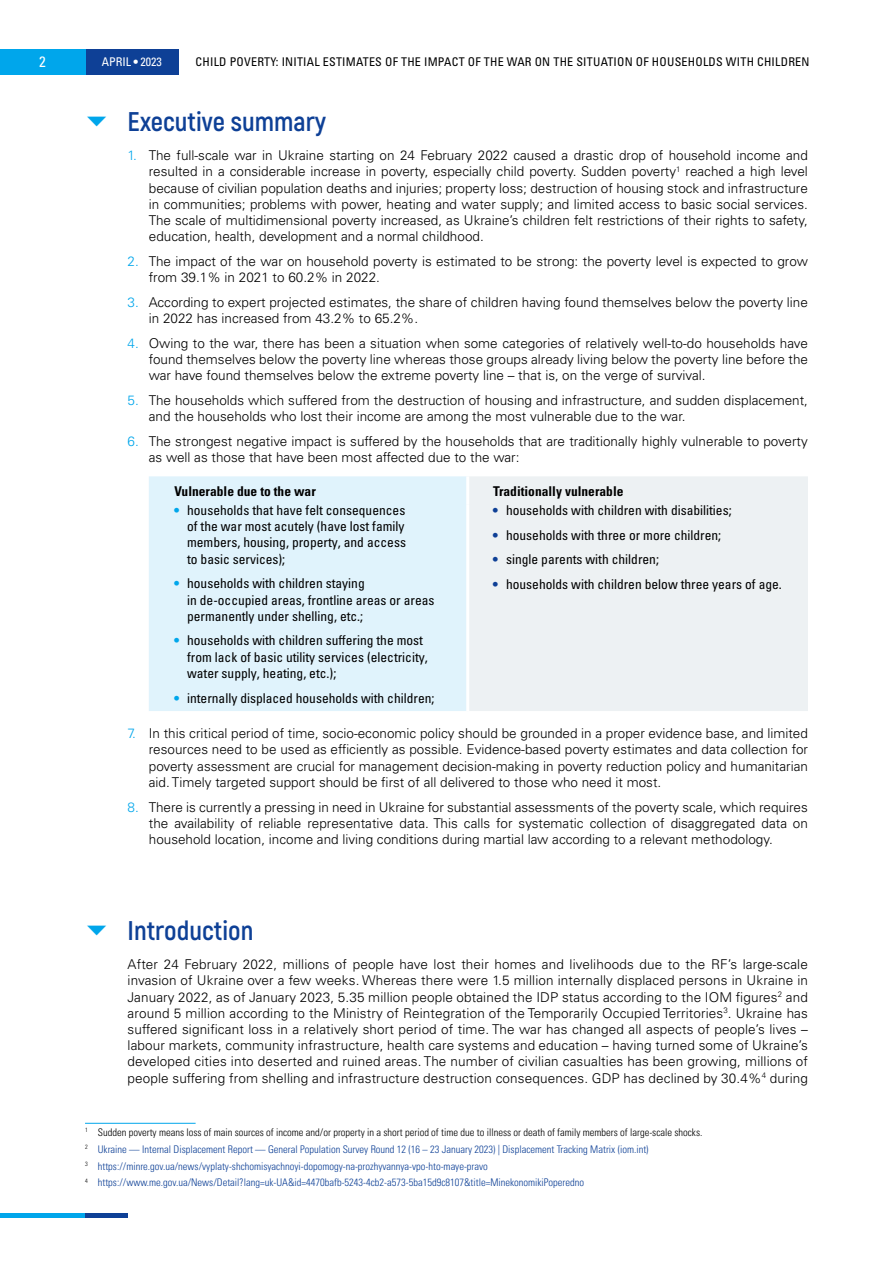
<style>
.page{position:relative;width:893px;height:1263px;background:#fff}
.page>*{position:absolute;margin:0;border:0;box-sizing:border-box;transform-origin:0 0}
.t1{font:700 27px "Akrobat";color:#0e4096}
.t2{font:condensed 15px "Univers LTCYR 57";color:#fff}
.Bullet-0{font:300 13.5px/16.2px "Univers LTCYR 45";color:#000;text-align:justify}
.Main-0{font:300 13.5px/16.2px "Univers LTCYR 45";letter-spacing:.01em;color:#000;text-align:justify}
.Main-0-2{font:condensed 13.5px/16.2px "Univers LTCYR 57";color:#000}
.Main-0-3{font:13.5px "Univers LTCYR 67 Bold Cond";color:#000}
.t3{font:condensed 12px "Univers LTCYR 57";letter-spacing:.02em;color:#000}
.t4{font:condensed 12px "Univers LTCYR 57";color:#fff}
.Snoska{font:10.5px "Univers LTCYR 47 Light Cond";color:#0e4096}
.Snoska-2{font:10.5px "Univers LTCYR 47 Light Cond";color:#000}
.s1{font-family:"PF Din Display Pro";font-weight:100;color:#00a6eb}
.s2{color:#00a6eb}
.s3{color:#0e4096}
</style>
<div class="page">
<div style="left:149px;top:476px;width:317px;height:235px;background:#e0f3fc"></div>
<div style="left:469px;top:476px;width:339px;height:235px;background:#edf1f3"></div>
<hr style="left:85px;top:1123px;width:111px;height:1px;background:#00a6eb">
<hr style="left:0;top:1213px;width:85px;height:4px;background:#00a6eb">
<div style="left:85px;top:49px;width:94px;height:26px;background:#0e4096"></div>
<hr style="left:85px;top:1213px;width:43px;height:4px;background:#0e4096">
<div style="left:0;top:49px;width:85px;height:26px;background:#00a6eb"></div>
<p class="t2" style="left:39px;top:53px;width:8px">2</p>
<p class="t4" style="left:102px;top:54px;width:61px">APRIL • 2023</p>
<p class="t3" style="left:196px;top:54px;width:615px">CHILD POVERTY: INITIAL ESTIMATES OF THE IMPACT OF THE WAR ON THE SITUATION OF HOUSEHOLDS WITH CHILDREN</p>
<p class="t1" style="left:85px;top:105px;width:243px"><span class="s1">▼</span> Executive summary</p>
<p class="Bullet-0" style="left:149px;top:147px;width:661px;text-indent:-21px"><span class="s2">1.</span> The full-scale war in Ukraine starting on 24 February 2022 caused a drastic drop of household income and resulted in a considerable increase in poverty, especially child poverty. Sudden poverty<sup>1</sup> reached a high level because of civilian population deaths and injuries; property loss; destruction of housing stock and infrastructure in communities; problems with power, heating and water supply; and limited access to basic social services.<br>The scale of multidimensional poverty increased, as Ukraine’s children felt restrictions of their rights to safety, education, health, development and a normal childhood.</p>
<p class="Bullet-0" style="left:149px;top:253px;width:661px;text-indent:-21px"><span class="s2">2.</span> The impact of the war on household poverty is estimated to be strong: the poverty level is expected to grow from 39.1% in 2021 to 60.2% in 2022.</p>
<p class="Bullet-0" style="left:149px;top:293px;width:661px;text-indent:-21px"><span class="s2">3.</span> According to expert projected estimates, the share of children having found themselves below the poverty line in 2022 has increased from 43.2% to 65.2%.</p>
<p class="Bullet-0" style="left:149px;top:334px;width:661px;text-indent:-21px"><span class="s2">4.</span> Owing to the war, there has been a situation when some categories of relatively well-to-do households have found themselves below the poverty line whereas those groups already living below the poverty line before the war have found themselves below the extreme poverty line – that is, on the verge of survival.</p>
<p class="Bullet-0" style="left:149px;top:391px;width:661px;text-indent:-21px"><span class="s2">5.</span> The households which suffered from the destruction of housing and infrastructure, and sudden displacement, and the households who lost their income are among the most vulnerable due to the war.</p>
<p class="Bullet-0" style="left:149px;top:432px;width:660px;text-indent:-21px"><span class="s2">6.</span> The strongest negative impact is suffered by the households that are traditionally highly vulnerable to poverty as well as those that have been most affected due to the war:</p>
<p class="Main-0-3" style="left:174px;top:483px;width:143px">Vulnerable due to the war</p>
<p class="Main-0-3" style="left:493px;top:483px;width:132px">Traditionally vulnerable</p>
<p class="Main-0-2" style="left:187px;top:502px;width:220px;text-align:justify;text-indent:-13px"><span class="s2">•</span> households that have felt consequences of the war most acutely (have lost family members, housing, property, and access to basic services);</p>
<p class="Main-0-2" style="left:187px;top:575px;width:249px;text-indent:-13px"><span class="s2">•</span> households with children staying<br>in de‑occupied areas, frontline areas or areas permanently under shelling, etc.;</p>
<p class="Main-0-2" style="left:187px;top:632px;width:242px;text-indent:-13px"><span class="s2">•</span> households with children suffering the most from lack of basic utility services (electricity, water supply, heating, etc.);</p>
<p class="Main-0-2" style="left:174px;top:689px;width:262px"><span class="s2">•</span> internally displaced households with children;</p>
<p class="Main-0-2" style="left:493px;top:502px;width:240px"><span class="s3">•</span> households with children with disabilities;</p>
<p class="Main-0-2" style="left:493px;top:526px;width:229px"><span class="s3">•</span> households with three or more children;</p>
<p class="Main-0-2" style="left:493px;top:551px;width:167px"><span class="s3">•</span> single parents with children;</p>
<p class="Main-0-2" style="left:493px;top:576px;width:288px"><span class="s3">•</span> households with children below three years of age.</p>
<p class="Bullet-0" style="left:149px;top:725px;width:661px;text-indent:-21px"><span class="s2">7.</span> In this critical period of time, socio-economic policy should be grounded in a proper evidence base, and limited resources need to be used as efficiently as possible. Evidence-based poverty estimates and data collection for poverty assessment are crucial for management decision-making in poverty reduction policy and humanitarian aid. Timely targeted support should be first of all delivered to those who need it most.</p>
<p class="Bullet-0" style="left:149px;top:798px;width:661px;text-indent:-21px"><span class="s2">8.</span> There is currently a pressing in need in Ukraine for substantial assessments of the poverty scale, which requires the availability of reliable representative data. This calls for systematic collection of disaggregated data on household location, income and living conditions during martial law according to a relevant methodology.</p>
<p class="t1" style="left:85px;top:914px;width:170px"><span class="s1">▼</span> Introduction</p>
<p class="Main-0" style="left:128px;top:956px;width:682px">After 24 February 2022, millions of people have lost their homes and livelihoods due to the RF’s large-scale invasion of Ukraine over a few weeks. Whereas there were 1.5 million internally displaced persons in Ukraine in January 2022, as of January 2023, 5.35 million people obtained the IDP status according to the IOM figures<sup>2</sup> and around 5 million according to the Ministry of Reintegration of the Temporarily Occupied Territories<sup>3</sup>. Ukraine has suffered significant loss in a relatively short period of time. The war has changed all aspects of people’s lives – labour markets, community infrastructure, health care systems and education – having turned some of Ukraine’s developed cities into deserted and ruined areas. The number of civilian casualties has been growing, millions of people suffering from shelling and infrastructure destruction consequences. GDP has declined by 30.4%<sup>4</sup> during</p>
<p class="Snoska-2" style="left:85px;top:1125px;width:619px"><sup>1</sup> Sudden poverty means loss of main sources of income and/or property in a short period of time due to illness or death of family members of large-scale shocks.</p>
<p class="Snoska" style="left:85px;top:1142px;width:565px"><sup>2</sup> Ukraine — Internal Displacement Report — General Population Survey Round 12 (16 – 23 January 2023) | Displacement Tracking Matrix (iom.int)</p>
<p class="Snoska" style="left:85px;top:1159px;width:404px"><sup>3</sup> https://minre.gov.ua/news/vyplaty-shchomisyachnoyi-dopomogy-na-prozhyvannya-vpo-hto-maye-pravo</p>
<p class="Snoska" style="left:85px;top:1175px;width:501px"><sup>4</sup> https://www.me.gov.ua/News/Detail?lang=uk-UA&amp;id=4470bafb-5243-4cb2-a573-5ba15d9c8107&amp;title=MinekonomikiPoperedno</p>
</div>
